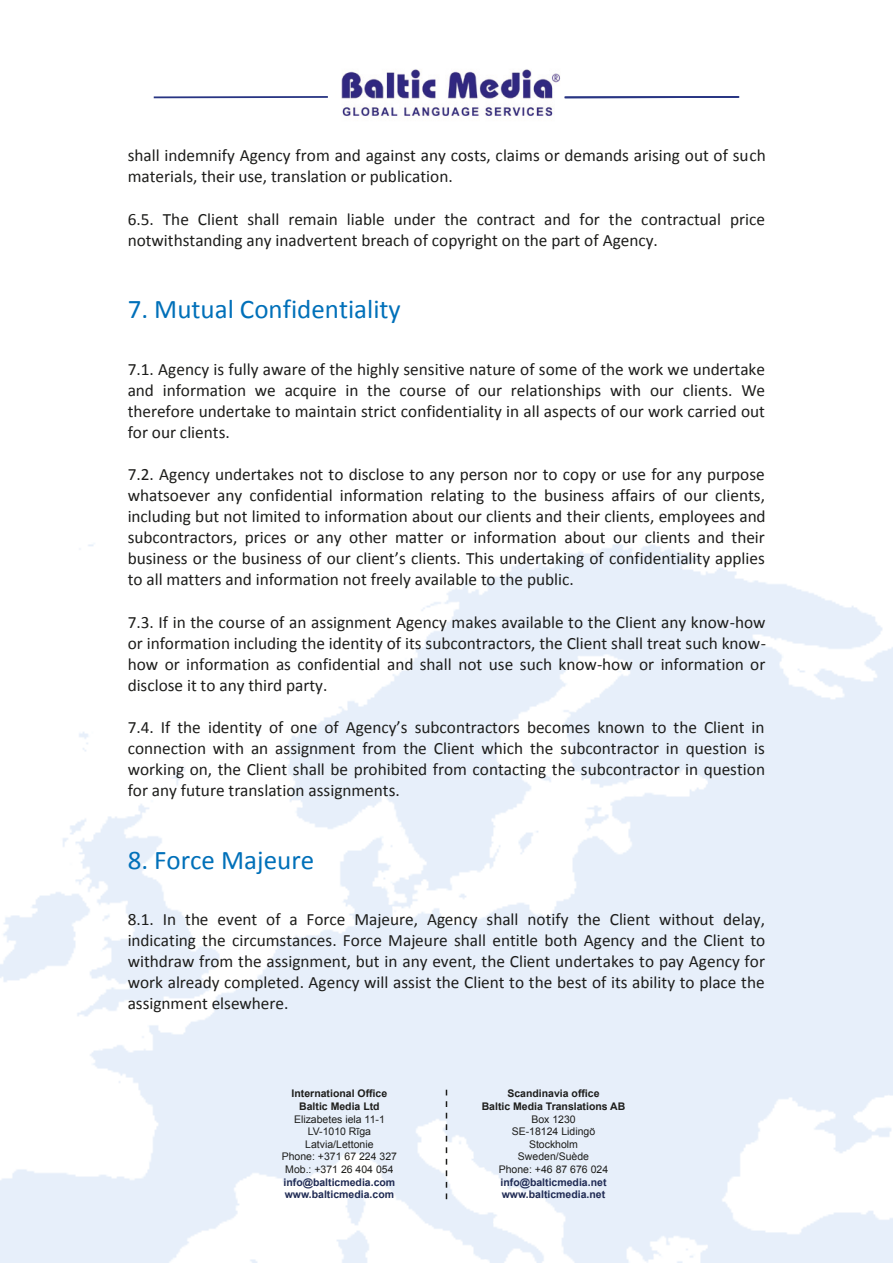
<style>
.page{position:relative;width:893px;height:1263px;background:#fff}
.page>*{position:absolute;margin:0;border:0;box-sizing:border-box;transform-origin:0 0}
.t1{font:27px "Calibri";color:#0070b9}
.t2{font:17.25px/21px "Calibri";color:#1d1d1b;text-align:justify}
.t3{font:10.5px/12.6px "Arial";color:#1d1d1b;text-align:center}
.t4{font:700 10.5px/12.6px "Arial";color:#202b54}
.t5{font:700 10.5px/12.6px "Arial";color:#1d1d1b;text-align:center}
</style>
<div class="page">
<svg style="left:446px;top:1090px;width:1px;height:109px"></svg>
<img style="left:341px;top:69px;width:220px;height:48px">
<hr style="left:154px;top:96px;width:174px;height:2px;background:#283583">
<hr style="left:564px;top:96px;width:175px;height:2px;background:#283583">
<p class="t2" style="left:128px;top:145px;width:640px">shall indemnify Agency from and against any costs, claims or demands arising out of such materials, their use, translation or publication.</p>
<p class="t2" style="left:128px;top:208px;width:639px">6.5. The Client shall remain liable under the contract and for the contractual price notwithstanding any inadvertent breach of copyright on the part of Agency.</p>
<h1 class="t1" style="left:128px;top:292px;width:275px">7. Mutual Confidentiality</h1>
<p class="t2" style="left:128px;top:358px;width:639px">7.1. Agency is fully aware of the highly sensitive nature of some of the work we undertake and information we acquire in the course of our relationships with our clients. We therefore undertake to maintain strict confidentiality in all aspects of our work carried out for our clients.</p>
<p class="t2" style="left:128px;top:464px;width:639px">7.2. Agency undertakes not to disclose to any person nor to copy or use for any purpose whatsoever any confidential information relating to the business affairs of our clients, including but not limited to information about our clients and their clients, employees and subcontractors, prices or any other matter or information about our clients and their business or the business of our client’s clients. This undertaking of confidentiality applies to all matters and information not freely available to the public.</p>
<p class="t2" style="left:128px;top:611px;width:640px">7.3. If in the course of an assignment Agency makes available to the Client any know-how or information including the identity of its subcontractors, the Client shall treat such know&shy;how or information as confidential and shall not use such know-how or information or disclose it to any third party.</p>
<p class="t2" style="left:128px;top:717px;width:639px">7.4. If the identity of one of Agency’s subcontractors becomes known to the Client in connection with an assignment from the Client which the subcontractor in question is working on, the Client shall be prohibited from contacting the subcontractor in question for any future translation assignments.</p>
<h1 class="t1" style="left:128px;top:843px;width:188px">8. Force Majeure</h1>
<p class="t2" style="left:128px;top:909px;width:639px">8.1. In the event of a Force Majeure, Agency shall notify the Client without delay, indicating the circumstances. Force Majeure shall entitle both Agency and the Client to withdraw from the assignment, but in any event, the Client undertakes to pay Agency for work already completed. Agency will assist the Client to the best of its ability to place the assignment elsewhere.</p>
<p class="t5" style="left:292px;top:1088px;width:97px">International Office<br>Baltic Media Ltd</p>
<p class="t3" style="left:282px;top:1113px;width:117px">Elizabetes iela 11-1<br>LV-1010 Rīga<br>Latvia/Lettonie<br>Phone: +371 67 224 327<br>Mob.: +371 26 404 054</p>
<p class="t4" style="left:284px;top:1176px;width:113px">info@balticmedia.com www.balticmedia.com</p>
<p class="t5" style="left:482px;top:1088px;width:145px">Scandinavia office<br>Baltic Media Translations AB</p>
<p class="t3" style="left:499px;top:1113px;width:111px">Box 1230<br>SE-18124 Lidingö<br>Stockholm<br>Sweden/Suède<br>Phone: +46 87 676 024</p>
<p class="t4" style="left:501px;top:1176px;width:107px">info@balticmedia.net www.balticmedia.net</p>
</div>
